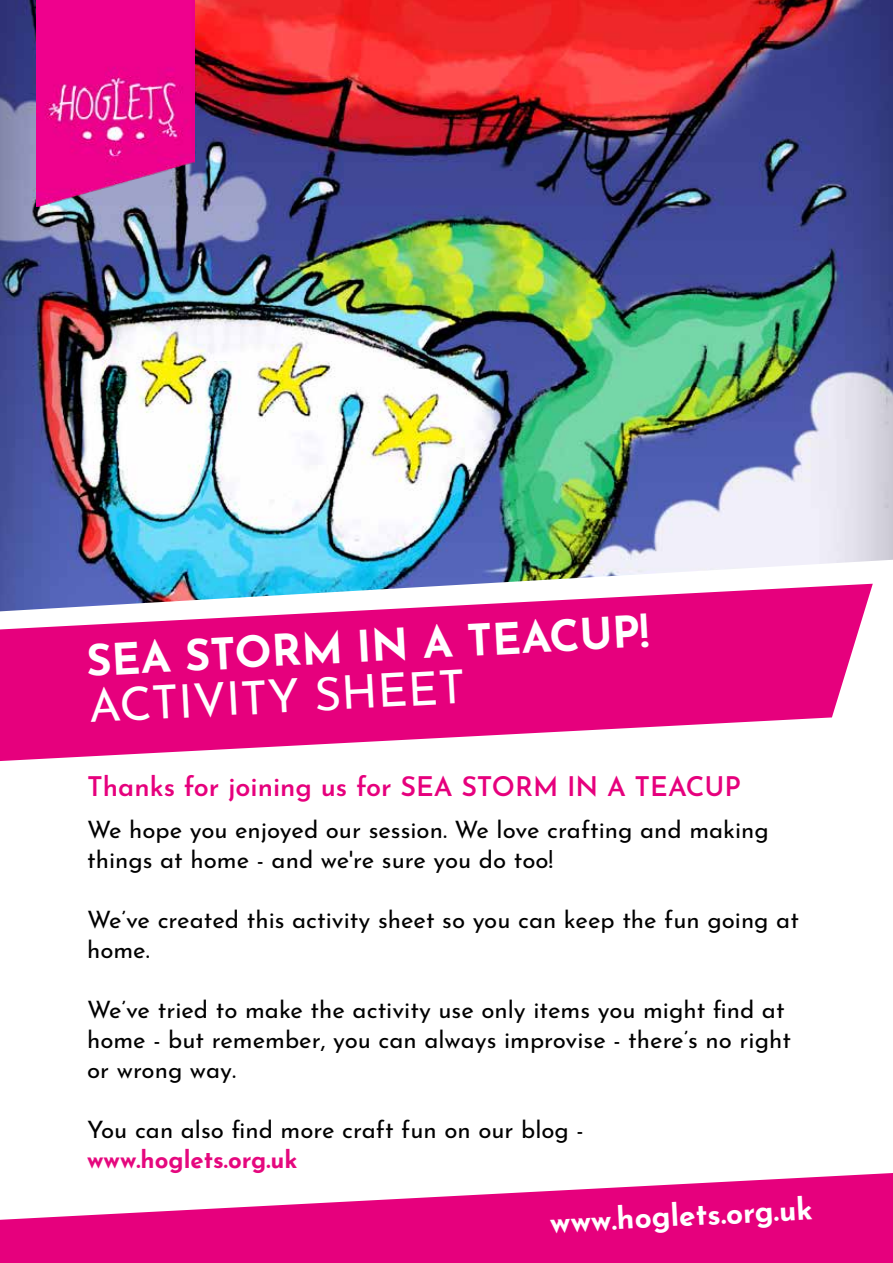
<style>
.page{position:relative;width:893px;height:1263px;background:#fff}
.page>*{position:absolute;margin:0;border:0;box-sizing:border-box;transform-origin:0 0}
.t1{font:46.5px "Josefin Sans";color:#fff}
.t2{font:700 43.5px "Josefin Sans";color:#fff}
.t3{font:700 30px "Josefin Sans";color:#fff}
.t4{font:600 27px "Josefin Sans";color:#e6007d}
.t5{font:24px/30px "Josefin Sans";color:#000}
.t6{font:700 24px "Josefin Sans";color:#e5087e}
</style>
<div class="page">
<img style="left:0;top:0;width:893px;height:584px">
<svg style="left:0;top:1173px;width:893px;height:90px;fill:#e6007d"></svg>
<svg style="left:0;top:584px;width:873px;height:177px;fill:#e6007d"></svg>
<img style="left:36px;top:0;width:158px;height:206px">
<h2 class="t2" style="left:84px;top:622px;width:565px;rotate:-3deg">SEA STORM IN A TEACUP!</h2>
<h1 class="t1" style="left:87px;top:667px;width:379px;rotate:-3deg">ACTIVITY SHEET</h1>
<p class="t4" style="left:87px;top:763px;width:655px">Thanks for joining us for SEA STORM IN A TEACUP</p>
<p class="t5" style="left:87px;top:812px;width:683px">We hope you enjoyed our session. We love crafting and making things at home - and we're sure you do too!</p>
<p class="t5" style="left:87px;top:902px;width:713px">We’ve created this activity sheet so you can keep the fun going at home.</p>
<p class="t5" style="left:87px;top:992px;width:705px">We’ve tried to make the activity use only items you might find at home - but remember, you can always improvise - there’s no right or wrong way.</p>
<p class="t5" style="left:87px;top:1112px;width:498px">You can also find more craft fun on our blog -</p>
<p class="t6" style="left:87px;top:1138px;width:212px">www.hoglets.org.uk</p>
<p class="t3" style="left:549px;top:1195px;width:265px;rotate:-3deg">www.hoglets.org.uk</p>
</div>
